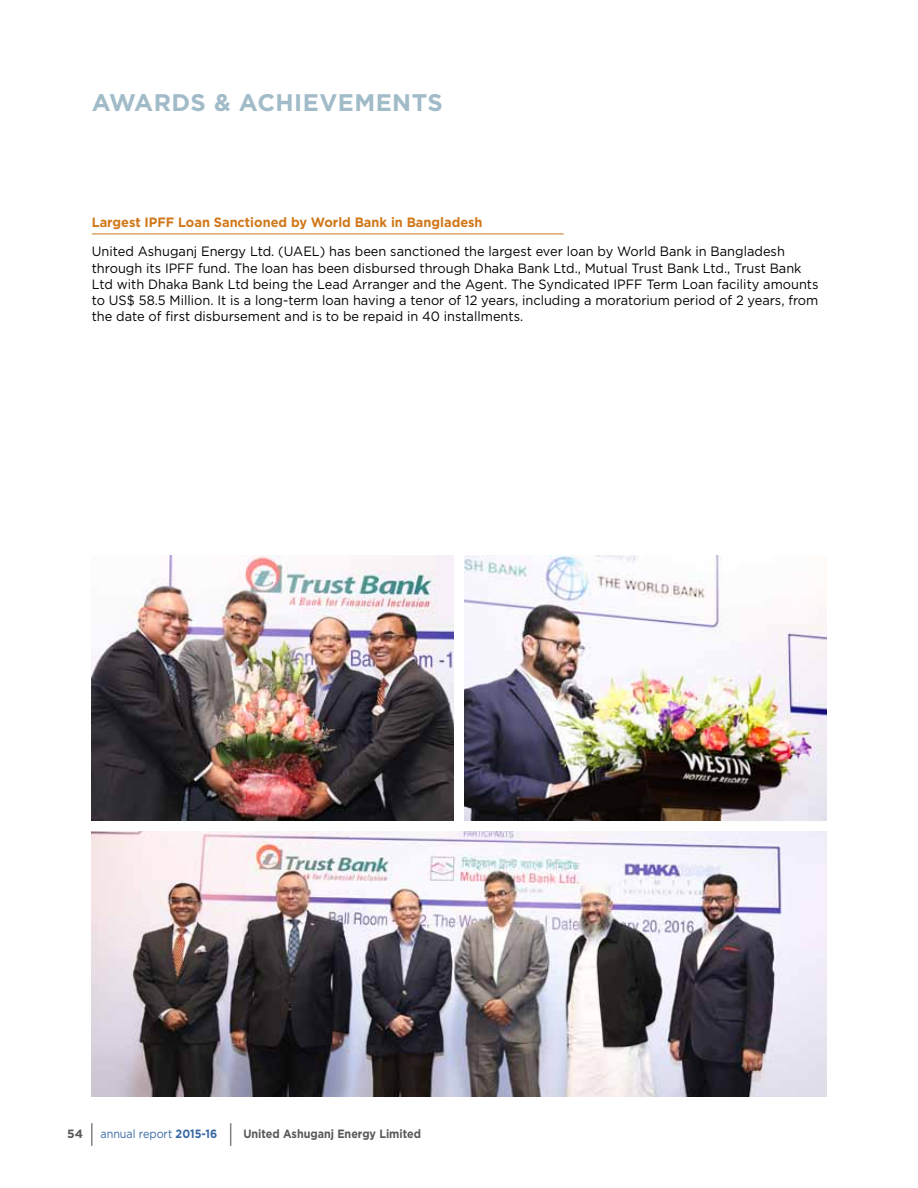
<style>
.page{position:relative;width:918px;height:1188px;background:#fff}
.page>*{position:absolute;margin:0;border:0;box-sizing:border-box;transform-origin:0 0}
.t1{font:700 24px "Gotham";letter-spacing:.02em;color:#a1bbc8}
.t2{font:13.5px/16.2px "Gotham";color:#000;scale:.95 1}
.t3{font:700 13.5px "Gotham";color:#d17719;scale:.95 1}
.t4{font:700 12px "Gotham";color:#58595b;scale:.9 1}
.t5{font:12px "Gotham";color:#3868a4;scale:.9 1}
.t6{font:700 12px "Gotham";color:#58595b}
.s1{font-weight:700}
</style>
<div class="page">
<hr style="left:92px;top:234px;width:472px;height:1px;background:#d17719">
<img style="left:92px;top:831px;width:734px;height:265px">
<img style="left:464px;top:555px;width:362px;height:265px">
<img style="left:92px;top:555px;width:362px;height:265px">
<hr style="left:91px;top:1123px;width:2px;height:23px;background:#808285">
<svg style="left:230px;top:1123px;width:1px;height:23px"></svg>
<h1 class="t1" style="left:92px;top:87px;width:352px">Awards &amp; Achievem ents</h1>
<p class="t3" style="left:92px;top:213px;width:64px">Largest IPFF</p>
<p class="t3" style="left:178px;top:213px;width:322px">Loan Sanctioned by World Bank in Bangladesh</p>
<p class="t2" style="left:92px;top:243px;width:767px">United Ashuganj Energy Ltd. (UAEL) has been sanctioned the largest ever loan by World Bank in Bangladesh through its IPFF fund. The loan has been disbursed through Dhaka Bank Ltd., Mutual Trust Bank Ltd., Trust Bank Ltd with Dhaka Bank Ltd being the Lead Arranger and the Agent. The Syndicated IPFF Term Loan facility amounts to US$ 58.5 Million. It is a long-term loan having a tenor of 12 years, including a moratorium period of 2 years, from the date of first disbursement and is to be repaid in 40 installments.</p>
<p class="t6" style="left:67px;top:1126px;width:17px">54</p>
<p class="t5" style="left:100px;top:1126px;width:131px">annual report <span class="s1">2015-16</span></p>
<p class="t4" style="left:243px;top:1126px;width:199px">United Ashuganj Energy Limited</p>
</div>
